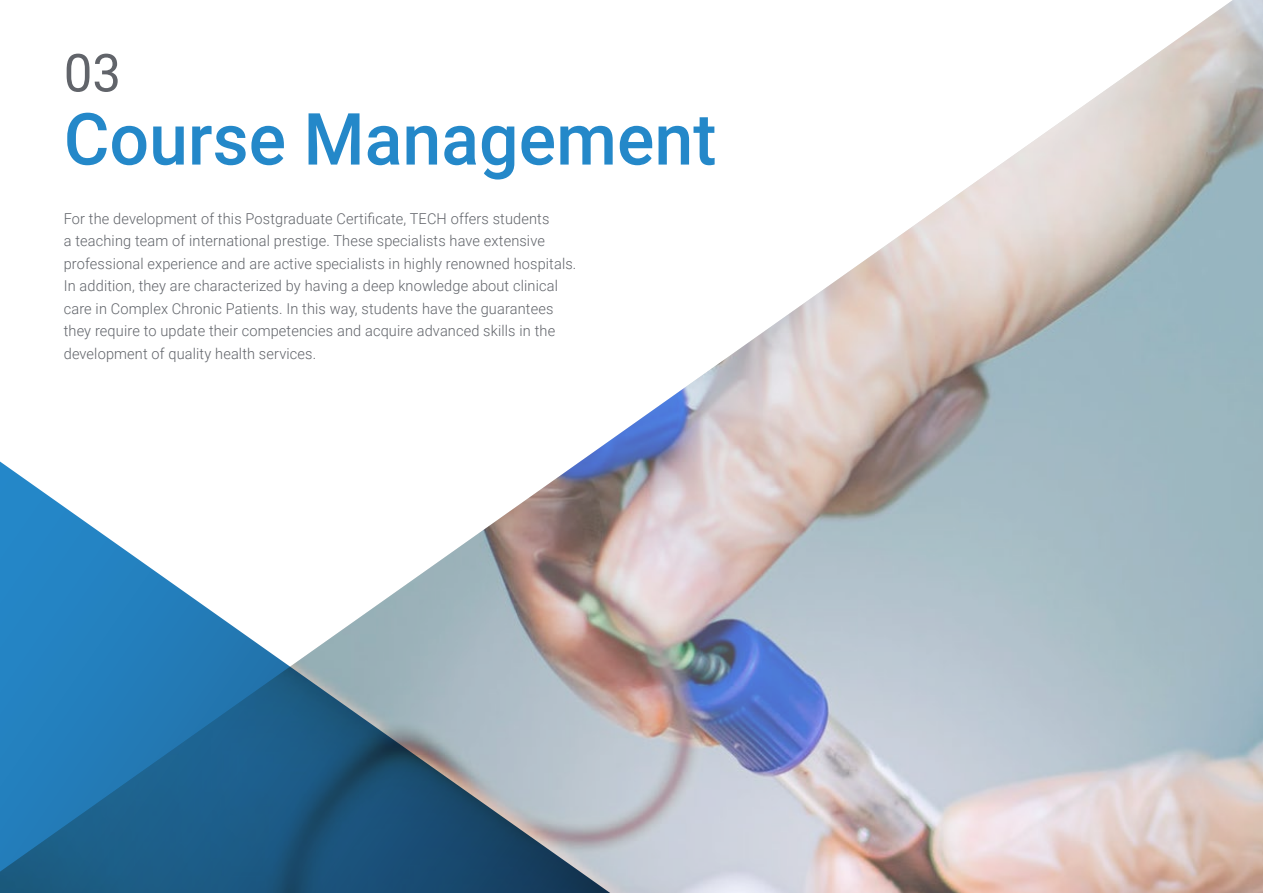
<style>
.page{position:relative;width:1263px;height:893px;background:#fff}
.page>*{position:absolute;margin:0;border:0;box-sizing:border-box;transform-origin:0 0}
.t1{font:500 72px "Roboto";color:#2488c9}
.t2{font:52.5px "Roboto";color:#61646a}
.t3{font:300 15px/22.5px "Roboto";letter-spacing:.01em;color:#61646a}
</style>
<div class="page">
<img style="left:602px;top:0;width:661px;height:893px">
<svg style="left:0;top:446px;width:640px;height:447px"></svg>
<h2 class="t2" style="left:64px;top:36px;width:59px">03</h2>
<h1 class="t1" style="left:64px;top:89px;width:654px">Course Management</h1>
<p class="t3" style="left:64px;top:207px;width:514px">For the development of this Postgraduate Certificate, TECH offers students<br>a teaching team of international prestige. These specialists have extensive professional experience and are active specialists in highly renowned hospitals.<br>In addition, they are characterized by having a deep knowledge about clinical care in Complex Chronic Patients. In this way, students have the guarantees they require to update their competencies and acquire advanced skills in the development of quality health services.</p>
</div>
